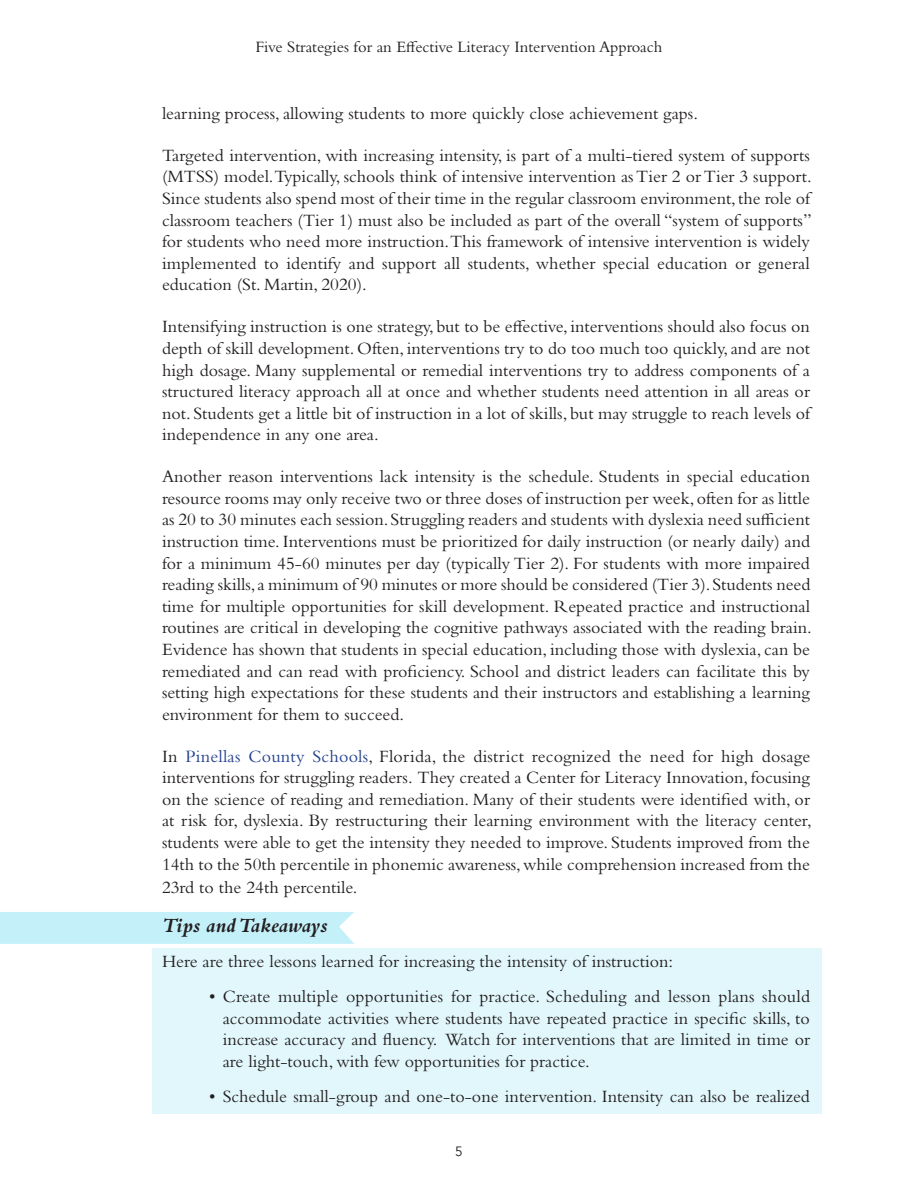
<style>
.page{position:relative;width:918px;height:1188px;background:#fff}
.page>*{position:absolute;margin:0;border:0;box-sizing:border-box;transform-origin:0 0}
.t1{font:italic 700 21px "Bembo Std";color:#231f20}
.t2{font:18px/21.6px "Bembo Std";color:#231f20;text-align:justify}
.t3{font:16.5px "Bembo Std";color:#231f20}
.t4{font:13.5px "Avenir";color:#231f20}
.s1{color:#24418f}
</style>
<div class="page">
<div style="left:153px;top:948px;width:669px;height:165px;background:#e1f7fc"></div>
<div style="left:0;top:912px;width:354px;height:32px;background:#c4f0fa"></div>
<p class="t3" style="left:256px;top:37px;width:408px">Five Strategies for an Effective Literacy Intervention Approach</p>
<p class="t2" style="left:162px;top:102px;width:538px">learning process, allowing students to more quickly close achievement gaps.</p>
<p class="t2" style="left:162px;top:144px;width:651px">Targeted intervention, with increasing intensity, is part of a multi-tiered system of supports (MTSS) model.Typically, schools think of intensive intervention as Tier 2 or Tier 3 support.<br>Since students also spend most of their time in the regular classroom environment, the role of classroom teachers (Tier 1) must also be included as part of the overall “system of supports” for students who need more instruction.This framework of intensive intervention is widely implemented to identify and support all students, whether special education or general education (St. Martin, 2020).</p>
<p class="t2" style="left:162px;top:316px;width:650px">Intensifying instruction is one strategy, but to be effective, interventions should also focus on depth of skill development. Often, interventions try to do too much too quickly, and are not high dosage. Many supplemental or remedial interventions try to address components of a structured literacy approach all at once and whether students need attention in all areas or not. Students get a little bit of instruction in a lot of skills, but may struggle to reach levels of independence in any one area.</p>
<p class="t2" style="left:162px;top:465px;width:651px">Another reason interventions lack intensity is the schedule. Students in special education resource rooms may only receive two or three doses of instruction per week, often for as little as 20 to 30 minutes each session. Struggling readers and students with dyslexia need sufficient instruction time. Interventions must be prioritized for daily instruction (or nearly daily) and for a minimum 45-60 minutes per day (typically Tier 2). For students with more impaired reading skills, a minimum of 90 minutes or more should be considered (Tier 3). Students need time for multiple opportunities for skill development. Repeated practice and instructional routines are critical in developing the cognitive pathways associated with the reading brain.<br>Evidence has shown that students in special education, including those with dyslexia, can be remediated and can read with proficiency. School and district leaders can facilitate this by setting high expectations for these students and their instructors and establishing a learning environment for them to succeed.</p>
<p class="t2" style="left:162px;top:745px;width:651px">In <span class="s1">Pinellas County Schools</span>, Florida, the district recognized the need for high dosage interventions for struggling readers. They created a Center for Literacy Innovation, focusing on the science of reading and remediation. Many of their students were identified with, or at risk for, dyslexia. By restructuring their learning environment with the literacy center, students were able to get the intensity they needed to improve. Students improved from the 14th to the 50th percentile in phonemic awareness, while comprehension increased from the</p>
<p class="t2" style="left:162px;top:876px;width:197px">23rd to the 24th percentile.</p>
<p class="t1" style="left:162px;top:914px;width:167px">Tips and Takeaways</p>
<p class="t2" style="left:162px;top:950px;width:513px">Here are three lessons learned for increasing the intensity of instruction:</p>
<p class="t2" style="left:223px;top:985px;width:589px;text-indent:-14px">• Create multiple opportunities for practice. Scheduling and lesson plans should accommodate activities where students have repeated practice in specific skills, to increase accuracy and fluency. Watch for interventions that are limited in time or are light-touch, with few opportunities for practice.</p>
<p class="t2" style="left:209px;top:1085px;width:602px">• Schedule small-group and one-to-one intervention. Intensity can also be realized</p>
<p class="t4" style="left:455px;top:1144px;width:9px">5</p>
</div>
